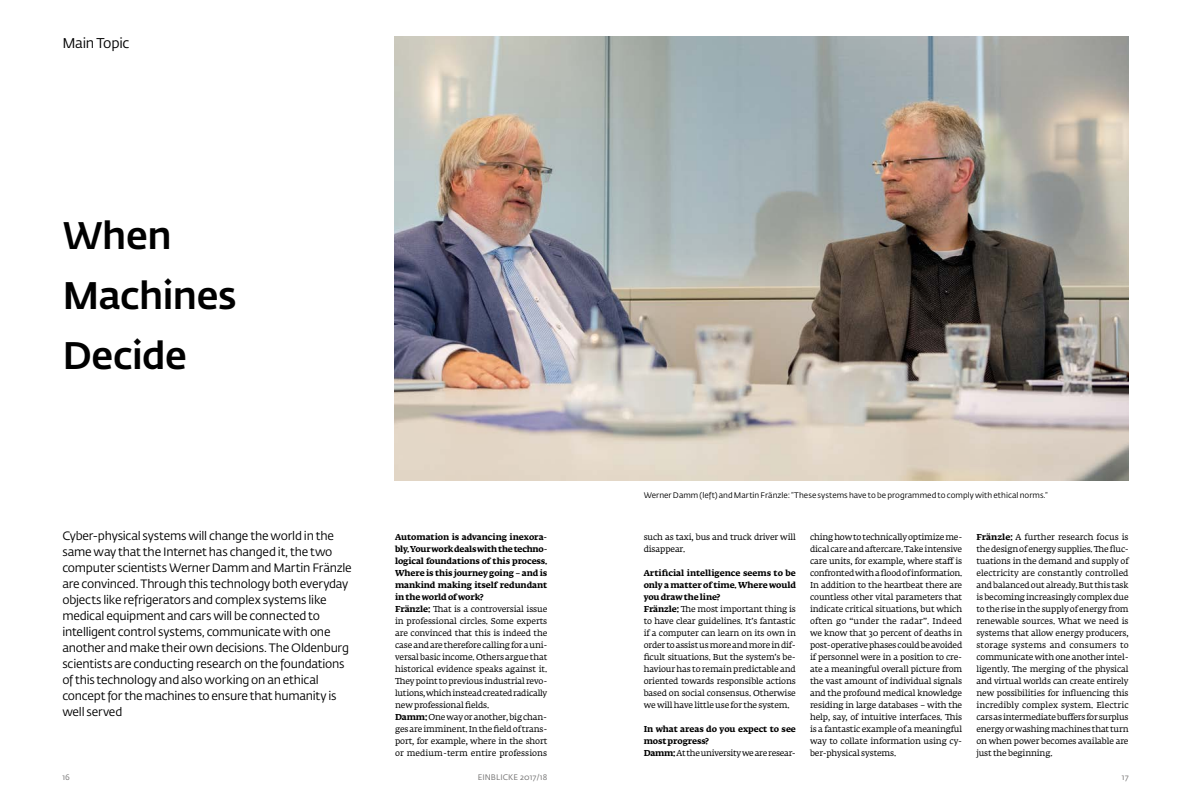
<style>
.page{position:relative;width:1191px;height:794px;background:#fff}
.page>*{position:absolute;margin:0;border:0;box-sizing:border-box;transform-origin:0 0}
.t1{font:500 38px/60px "Fedra Sans Std";letter-spacing:-.01em;color:#000}
.t2{font:14px "Fedra Sans Std";letter-spacing:-.02em;color:#000}
.t3{font:12px/16px "Fedra Sans Std";letter-spacing:-.02em;color:#000}
.t4{font:8.5px/12px "Fedra Serif A Std";letter-spacing:-.015em;color:#000}
.t5{font:700 8.5px/12px "Fedra Serif A Std";letter-spacing:-.005em;color:#000}
.t6{font:8px "Fedra Sans Std";color:#000}
.t7{font:8px "Fedra Sans Std";letter-spacing:.015em;color:#706f6f}
.s1{font-weight:700}
.s2{font-weight:400}
</style>
<div class="page">
<img style="left:395px;top:36px;width:733px;height:444px">
<h2 class="t2" style="left:62px;top:35px;width:69px">Main Topic</h2>
<h1 class="t1" style="left:62px;top:206px;width:176px">When<br>Machines<br>Decide</h1>
<p class="t6" style="left:643px;top:491px;width:406px">Werner Damm (left) and Martin Fränzle: “These systems have to be programmed to comply with ethical norms.“</p>
<p class="t3" style="left:62px;top:528px;width:291px">Cyber-physical systems will change the world in the same way that the Internet has changed it, the two computer scientists Werner Damm and Martin Fränzle are convinced. Through this technology both everyday objects like refrigerators and complex systems like medical equipment and cars will be connected to intelligent control systems, communicate with one another and make their own decisions. The Oldenburg scientists are conducting research on the foundations of this technology and also working on an ethical concept for the machines to ensure that humanity is well served</p>
<p class="t4" style="left:395px;top:532px;width:154px"><span class="s1">Automation is advancing inexora&shy;bly. Your work deals with the techno&shy;logical foundations of this process.<br>Where is this journey going – and is mankind making itself redundant in the world of work?<br>Fränzle:</span> That is a controversial issue in professional circles. Some experts are convinced that this is indeed the case and are therefore calling for a uni&shy;versal basic income. Others argue that historical evidence speaks against it.<br>They point to previous industrial revo&shy;lutions, which instead created radically new professional fields.<br><span class="s1">Damm:</span> One way or another, big chan&shy;ges are imminent. In the field of trans&shy;port, for example, where in the short or medium-term entire professions</p>
<p class="t4" style="left:643px;top:532px;width:154px">such as taxi, bus and truck driver will disappear.</p>
<p class="t4" style="left:643px;top:568px;width:154px"><span class="s1">Artificial intelligence seems to be only a matter of time. Where would you draw the line?<br>Fränzle:</span> The most important thing is to have clear guidelines. It’s fantastic if a computer can learn on its own in order to assist us more and more in dif&shy;ficult situations. But the system’s be&shy;haviour has to remain predictable and oriented towards responsible actions based on social consensus. Otherwise we will have little use for the system.</p>
<p class="t5" style="left:643px;top:724px;width:154px">In what areas do you expect to see most progress?<br>Damm: <span class="s2">At the university we are resear-</span></p>
<p class="t4" style="left:810px;top:532px;width:154px;text-align:justify">ching how to technically optimize me&shy;dical care and aftercare. Take intensive care units, for example, where staff is confronted with a flood of information.<br>In addition to the heartbeat there are countless other vital parameters that indicate critical situations, but which often go “under the radar”. Indeed we know that 30 percent of deaths in post-operative phases could be avoided if personnel were in a position to cre&shy;ate a meaningful overall picture from the vast amount of individual signals and the profound medical knowledge residing in large databases – with the help, say, of intuitive interfaces. This is a fantastic example of a meaningful way to collate information using cy&shy;ber-physical systems.</p>
<p class="t4" style="left:976px;top:532px;width:154px;text-align:justify"><span class="s1">Fränzle:</span> A further research focus is the design of energy supplies. The fluc&shy;tuations in the demand and supply of electricity are constantly controlled and balanced out already. But this task is becoming increasingly complex due to the rise in the supply of energy from renewable sources. What we need is systems that allow energy producers, storage systems and consumers to communicate with one another intel&shy;ligently. The merging of the physical and virtual worlds can create entirely new possibilities for influencing this incredibly complex system. Electric cars as intermediate buffers for surplus energy or washing machines that turn on when power becomes available are just the beginning.</p>
<p class="t7" style="left:62px;top:772px;width:9px">16</p>
<p class="t7" style="left:478px;top:772px;width:71px">EINBLICKE 2017/18</p>
<p class="t7" style="left:1121px;top:772px;width:8px">17</p>
</div>
